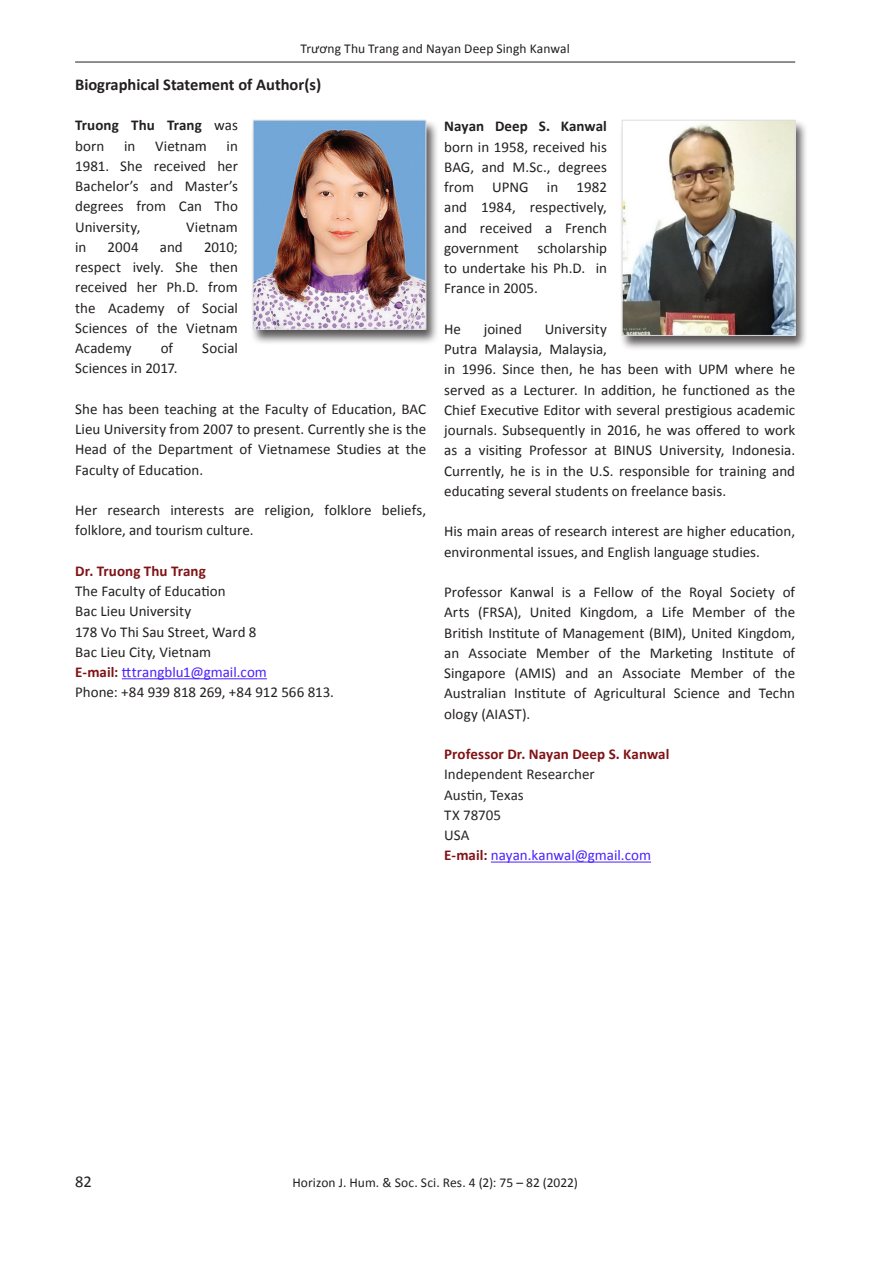
<style>
.page{position:relative;width:893px;height:1263px;background:#fff}
.page>*{position:absolute;margin:0;border:0;box-sizing:border-box;transform-origin:0 0}
.t1{font:700 16.5px "Calibri";color:#231f20}
.t2{font:16.5px "Calibri";color:#231f20}
.TX{font:15px/20.2px "Calibri";letter-spacing:.005em;color:#231f20;text-align:justify}
.TX-2{font:15px "Calibri";color:#4a1ffd}
.TX-3{font:700 15px "Calibri";letter-spacing:.005em;color:#7f1316}
.TX-4{font:15px "Calibri";color:#262626}
.TX-5{font:700 15px/20.2px "Calibri";letter-spacing:.005em;color:#231f20}
.t3{font:13.5px "Calibri";letter-spacing:.005em;color:#231f20}
.s1{font-weight:400}
.s2{font-weight:700;color:#7f1316}
.s3{font-weight:700}
</style>
<div class="page">
<hr style="left:75px;top:62px;width:720px;height:1px;background:#231f20">
<hr style="left:122px;top:678px;width:145px;height:1px;background:#4a1ffd">
<hr style="left:491px;top:862px;width:160px;height:1px;background:#4a1ffd">
<div style="left:250px;top:119px;width:189px;height:226px;background:#231f20;opacity:.75"></div>
<img style="left:255px;top:122px;width:169px;height:205px">
<div style="left:253px;top:120px;width:173px;height:209px;border:1px solid #dddde1"></div>
<div style="left:619px;top:119px;width:189px;height:232px;background:#231f20;opacity:.75"></div>
<img style="left:624px;top:122px;width:169px;height:212px">
<div style="left:622px;top:120px;width:173px;height:216px;border:1px solid #dddde1"></div>
<p class="t3" style="left:300px;top:40px;width:271px">Trương Thu Trang and Nayan Deep Singh Kanwal</p>
<h1 class="t1" style="left:75px;top:74px;width:248px">Biographical Statement of Author(s)</h1>
<p class="TX-5" style="left:75px;top:115px;width:164px">Truong Thu Trang <span class="s1">was born</span></p>
<p class="TX" style="left:75px;top:135px;width:164px;text-indent:151px">in 1981. She received her Bachelor’s and Master’s degrees from Can Tho University,</p>
<p class="TX" style="left:124px;top:135px;width:13px">in</p>
<p class="TX" style="left:155px;top:135px;width:53px">Vietnam</p>
<p class="TX" style="left:186px;top:216px;width:53px">Vietnam</p>
<p class="TX" style="left:75px;top:237px;width:13px">in</p>
<p class="TX" style="left:108px;top:237px;width:33px">2004</p>
<p class="TX" style="left:160px;top:237px;width:24px">and</p>
<p class="TX" style="left:75px;top:237px;width:164px;text-indent:129px">2010; respect ively. She then received her Ph.D. from the Academy of Social Sciences of the Vietnam Academy</p>
<p class="TX" style="left:161px;top:338px;width:14px">of</p>
<p class="TX" style="left:202px;top:338px;width:37px">Social</p>
<p class="TX" style="left:75px;top:358px;width:104px">Sciences in 2017.</p>
<p class="TX" style="left:75px;top:399px;width:352px">She has been teaching at the Faculty of Education, BAC Lieu University from 2007 to present. Currently she is the Head of the Department of Vietnamese Studies at the Faculty of Education.</p>
<p class="TX" style="left:75px;top:500px;width:353px">Her research interests are religion, folklore beliefs, folklore, and tourism culture.</p>
<p class="TX-3" style="left:75px;top:561px;width:132px">Dr. Truong Thu Trang</p>
<p class="TX" style="left:75px;top:581px;width:152px">The Faculty of Education</p>
<p class="TX" style="left:75px;top:601px;width:118px">Bac Lieu University</p>
<p class="TX" style="left:75px;top:621px;width:183px">178 Vo Thi Sau Street, Ward 8</p>
<p class="TX" style="left:75px;top:642px;width:138px">Bac Lieu City, Vietnam</p>
<p class="TX-2" style="left:75px;top:663px;width:193px"><span class="s2">E-mail:</span> tttrangblu1@gmail.com</p>
<p class="TX" style="left:75px;top:682px;width:260px">Phone: +84 939 818 269, +84 912 566 813.</p>
<p class="TX" style="left:444px;top:116px;width:164px"><span class="s3">Nayan Deep S. Kanwal </span>born in 1958, received his BAG, and M.Sc., degrees from UPNG in 1982 and 1984, respectively, and received a French government scholarship to undertake his Ph.D. in France in 2005.</p>
<p class="TX" style="left:444px;top:319px;width:18px">He</p>
<p class="TX" style="left:484px;top:319px;width:40px">joined</p>
<p class="TX" style="left:444px;top:319px;width:353px;text-align:left;text-indent:101px">University<br>Putra Malaysia, Malaysia,<br>in 1996. Since then, he has been with UPM where he served as a Lecturer. In addition, he functioned as the Chief Executive Editor with several prestigious academic journals. Subsequently in 2016, he was offered to work as a visiting Professor at BINUS University, Indonesia.<br>Currently, he is in the U.S. responsible for training and educating several students on freelance basis.</p>
<p class="TX" style="left:444px;top:521px;width:352px">His main areas of research interest are higher education, environmental issues, and English language studies.</p>
<p class="TX" style="left:444px;top:582px;width:353px">Professor Kanwal is a Fellow of the Royal Society of Arts (FRSA), United Kingdom, a Life Member of the British Institute of Management (BIM), United Kingdom, an Associate Member of the Marketing Institute of Singapore (AMIS) and an Associate Member of the Australian Institute of Agricultural Science and Techn ology (AIAST).</p>
<p class="TX-3" style="left:444px;top:744px;width:227px">Professor Dr. Nayan Deep S. Kanwal</p>
<p class="TX-4" style="left:444px;top:765px;width:152px">Independent Researcher</p>
<p class="TX-4" style="left:444px;top:785px;width:81px">Austin, Texas</p>
<p class="TX-4" style="left:444px;top:805px;width:58px">TX 78705</p>
<p class="TX-4" style="left:444px;top:826px;width:27px">USA</p>
<p class="TX-2" style="left:444px;top:846px;width:208px"><span class="s2">E-mail:</span> nayan.kanwal@gmail.com</p>
<p class="t2" style="left:75px;top:1171px;width:18px">82</p>
<p class="t3" style="left:292px;top:1174px;width:287px">Horizon J. Hum. &amp; Soc. Sci. Res. 4 (2): 75 – 82 (2022)</p>
</div>
